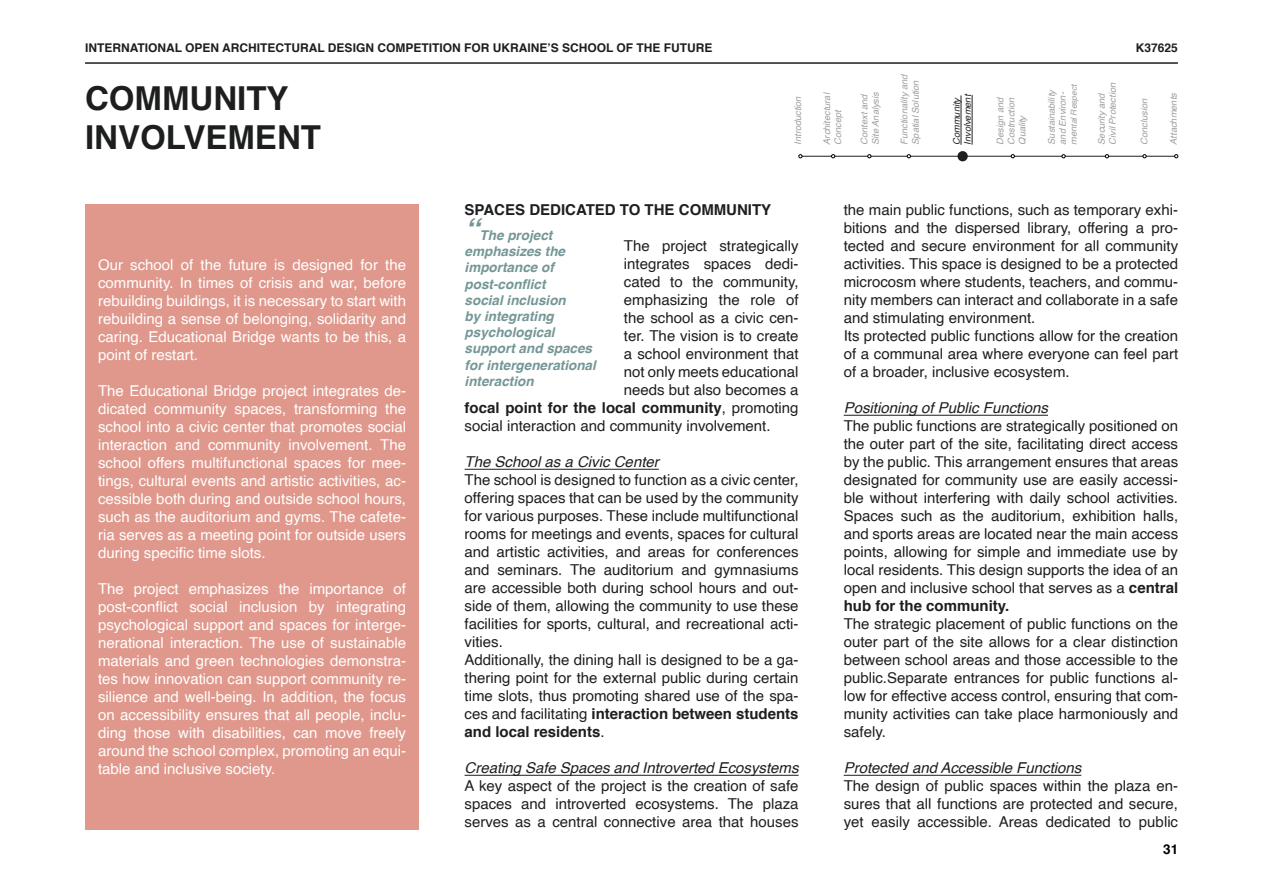
<style>
.page{position:relative;width:1263px;height:893px;background:#fff}
.page>*{position:absolute;margin:0;border:0;box-sizing:border-box;transform-origin:0 0}
.t1{font:700 33px/39.6px "Helvetica";color:#1d1e1f}
.t2{font:italic 700 30px "Helvetica";color:#759696}
.t3{font:15px/18px "Helvetica";color:#1d1e1f;text-align:justify}
.t4{font:15px/18px "Helvetica";color:#fff;text-align:justify}
.t5{font:italic 15px "Helvetica";color:#1d1e1f}
.t6{font:15px "Helvetica Bold 2";color:#1d1e1f}
.t7{font:15px "Helvetica 2";color:#fff}
.t8{font:700 15px "Helvetica";color:#1d1e1f}
.t9{font:italic 700 13.5px/16.2px "Helvetica";color:#759696}
.t10{font:13.5px "Helvetica Bold Oblique 2";color:#759696}
.t11{font:700 13.5px "Helvetica";color:#000}
.t12{font:700 12px "Helvetica";color:#1d1e1f}
.t13{font:italic 9.3px/11.1px "Helvetica";color:#9e9e9e}
.t14{font:italic 9.3px/11.1px "Helvetica";color:#1d1e1f}
.t15{font:italic 8.4px "Helvetica";color:#9e9e9e}
.s1{font-size:9.3px}
.s2{font-family:"Helvetica"}
.s3{font-weight:400}
.s4{font-weight:700}
</style>
<div class="page">
<hr style="left:85px;top:62px;width:1093px;height:2px;background:#1d1e1f">
<div style="left:85px;top:204px;width:334px;height:625px;background:#e0988c"></div>
<hr style="left:465px;top:469px;width:194px;height:1px;background:#1d1e1f">
<hr style="left:465px;top:775px;width:334px;height:1px;background:#1d1e1f">
<hr style="left:844px;top:415px;width:204px;height:1px;background:#1d1e1f">
<hr style="left:844px;top:775px;width:237px;height:1px;background:#1d1e1f">
<div style="left:957px;top:151px;width:11px;height:10px;background:#1d1e1f;border-radius:50%"></div>
<hr style="left:799px;top:156px;width:377px;height:1px;background:#1d1e1f">
<svg style="left:798px;top:154px;width:4px;height:4px"></svg>
<svg style="left:831px;top:154px;width:4px;height:4px"></svg>
<svg style="left:867px;top:154px;width:4px;height:4px"></svg>
<svg style="left:907px;top:154px;width:4px;height:4px"></svg>
<svg style="left:1011px;top:154px;width:4px;height:4px"></svg>
<svg style="left:1062px;top:154px;width:3px;height:4px"></svg>
<svg style="left:1105px;top:154px;width:4px;height:4px"></svg>
<svg style="left:1142px;top:154px;width:4px;height:4px"></svg>
<svg style="left:1174px;top:154px;width:4px;height:4px"></svg>
<hr style="left:961px;top:95px;width:1px;height:50px;background:#1d1e1f">
<hr style="left:972px;top:95px;width:1px;height:50px;background:#1d1e1f">
<p class="t12" style="left:85px;top:38px;width:629px">INTERNATIONAL OPEN ARCHITECTURAL DESIGN COMPETITION FOR UKRAINE’S SCHOOL OF THE FUTURE</p>
<p class="t12" style="left:1136px;top:38px;width:44px">K37625</p>
<p class="t13" style="left:899px;top:145px;width:72px;rotate:-90deg">Functionality and<br>Spatial Solution</p>
<p class="t14" style="left:951px;top:145px;width:52px;rotate:-90deg">Community<br>Involvement</p>
<p class="t13" style="left:1096px;top:145px;width:63px;rotate:-90deg">Security and<br>Civil Protection</p>
<h1 class="t1" style="left:85px;top:79px;width:237px">COMMUNITY<br>INVOLVEMENT</h1>
<p class="t13" style="left:792px;top:145px;width:50px;rotate:-90deg">Introduction</p>
<p class="t13" style="left:821px;top:145px;width:54px;rotate:-90deg">Architectural<br>Concept</p>
<p class="t13" style="left:859px;top:145px;width:54px;rotate:-90deg">Context and<br>Site Analysis</p>
<p class="t13" style="left:995px;top:145px;width:49px;text-align:justify;rotate:-90deg">Design and Costruction Quality</p>
<p class="t13" style="left:1046px;top:145px;width:57px;rotate:-90deg">Sustainability and Environ-</p>
<p class="t15" style="left:1067px;top:145px;width:62px;rotate:-90deg"><span class="s1">men</span>tal Respect</p>
<p class="t13" style="left:1139px;top:145px;width:47px;rotate:-90deg">Conclusion</p>
<p class="t13" style="left:1168px;top:145px;width:53px;rotate:-90deg">Attachments</p>
<p class="t4" style="left:98px;top:256px;width:310px">Our school of the future is designed for the community. In times of crisis and war, before rebuilding buildings, it is necessary to start with rebuilding a sense of belonging, solidarity and caring. Educational Bridge wants to be this, a point of restart.</p>
<p class="t4" style="left:98px;top:382px;width:310px">The Educational Bridge project integrates de&shy;dicated community spaces, transforming the school into a civic center that promotes social interaction and community involvement. The school offers multifunctional spaces for mee&shy;tings, cultural events and artistic activities, ac&shy;cessible both during and outside school hours, such as the auditorium and gyms. The cafete&shy;ria serves as a meeting point for outside users</p>
<p class="t7" style="left:98px;top:541px;width:169px">during specific time slots.</p>
<p class="t4" style="left:98px;top:580px;width:310px">The project emphasizes the importance of</p>
<p class="t7" style="left:98px;top:595px;width:310px">post-conflict social inclusion by integrating</p>
<p class="t4" style="left:98px;top:616px;width:310px">psychological support and spaces for interge&shy;nerational interaction. The use of sustainable materials and green technologies demonstra&shy;tes how innovation can support community re&shy;silience and well-being. In addition, the focus on accessibility ensures that all people, inclu&shy;ding those with disabilities, can move freely around the school complex, promoting an equi&shy;table and inclusive society.</p>
<p class="t8" style="left:465px;top:198px;width:308px">SPACES DEDICATED TO THE COMMUNITY</p>
<p class="t3" style="left:624px;top:238px;width:176px">The project strategically integrates spaces dedi&shy;cated to the community, emphasizing the role of the school as a civic cen&shy;ter. The vision is to create a school environment that not only meets educational needs but also becomes a</p>
<p class="t6" style="left:465px;top:396px;width:335px">focal point for the local community<span class="s2">, promoting</span></p>
<p class="t3" style="left:465px;top:418px;width:307px">social interaction and community involvement.</p>
<p class="t5" style="left:465px;top:450px;width:196px">The School as a Civic Center</p>
<p class="t3" style="left:465px;top:472px;width:336px;text-align:left">The school is designed to function as a civic center, offering spaces that can be used by the community for various purposes. These include multifunctional rooms for meetings and events, spaces for cultural and artistic activities, and areas for conferences and seminars. The auditorium and gymnasiums are accessible both during school hours and out&shy;side of them, allowing the community to use these facilities for sports, cultural, and recreational acti&shy;vities.<br>Additionally, the dining hall is designed to be a ga&shy;thering point for the external public during certain time slots, thus promoting shared use of the spa-</p>
<p class="t6" style="left:465px;top:702px;width:335px"><span class="s2">ces and facilitating</span> interaction between students</p>
<p class="t8" style="left:465px;top:720px;width:142px">and local residents<span class="s3">.</span></p>
<p class="t5" style="left:465px;top:756px;width:335px">Creating Safe Spaces and Introverted Ecosystems</p>
<p class="t3" style="left:465px;top:778px;width:335px">A key aspect of the project is the creation of safe spaces and introverted ecosystems. The plaza serves as a central connective area that houses</p>
<h2 class="t2" style="left:465px;top:205px;width:16px">“</h2>
<p class="t9" style="left:465px;top:227px;width:102px;text-indent:15px">The project emphasizes the importance of</p>
<p class="t10" style="left:465px;top:273px;width:82px">post-conflict</p>
<p class="t9" style="left:465px;top:292px;width:133px">social inclusion<br>by integrating psychological support and spaces for intergenerational interaction</p>
<p class="t3" style="left:844px;top:202px;width:336px;text-align:left">the main public functions, such as temporary exhi&shy;bitions and the dispersed library, offering a pro&shy;tected and secure environment for all community activities. This space is designed to be a protected microcosm where students, teachers, and commu&shy;nity members can interact and collaborate in a safe and stimulating environment.<br>Its protected public functions allow for the creation of a communal area where everyone can feel part of a broader, inclusive ecosystem.</p>
<p class="t5" style="left:844px;top:396px;width:206px">Positioning of Public Functions</p>
<p class="t3" style="left:844px;top:418px;width:336px">The public functions are strategically positioned on the outer part of the site, facilitating direct access by the public. This arrangement ensures that areas designated for community use are easily accessi&shy;ble without interfering with daily school activities.<br>Spaces such as the auditorium, exhibition halls, and sports areas are located near the main access points, allowing for simple and immediate use by local residents. This design supports the idea of an open and inclusive school that serves as a <span class="s4">central</span></p>
<p class="t6" style="left:844px;top:594px;width:167px">hub for the community.</p>
<p class="t3" style="left:844px;top:616px;width:336px">The strategic placement of public functions on the outer part of the site allows for a clear distinction between school areas and those accessible to the public.Separate entrances for public functions al&shy;low for effective access control, ensuring that com&shy;munity activities can take place harmoniously and safely.</p>
<p class="t5" style="left:844px;top:756px;width:239px">Protected and Accessible Functions</p>
<p class="t3" style="left:844px;top:778px;width:336px">The design of public spaces within the plaza en&shy;sures that all functions are protected and secure, yet easily accessible. Areas dedicated to public</p>
<p class="t11" style="left:1163px;top:839px;width:16px">31</p>
</div>
